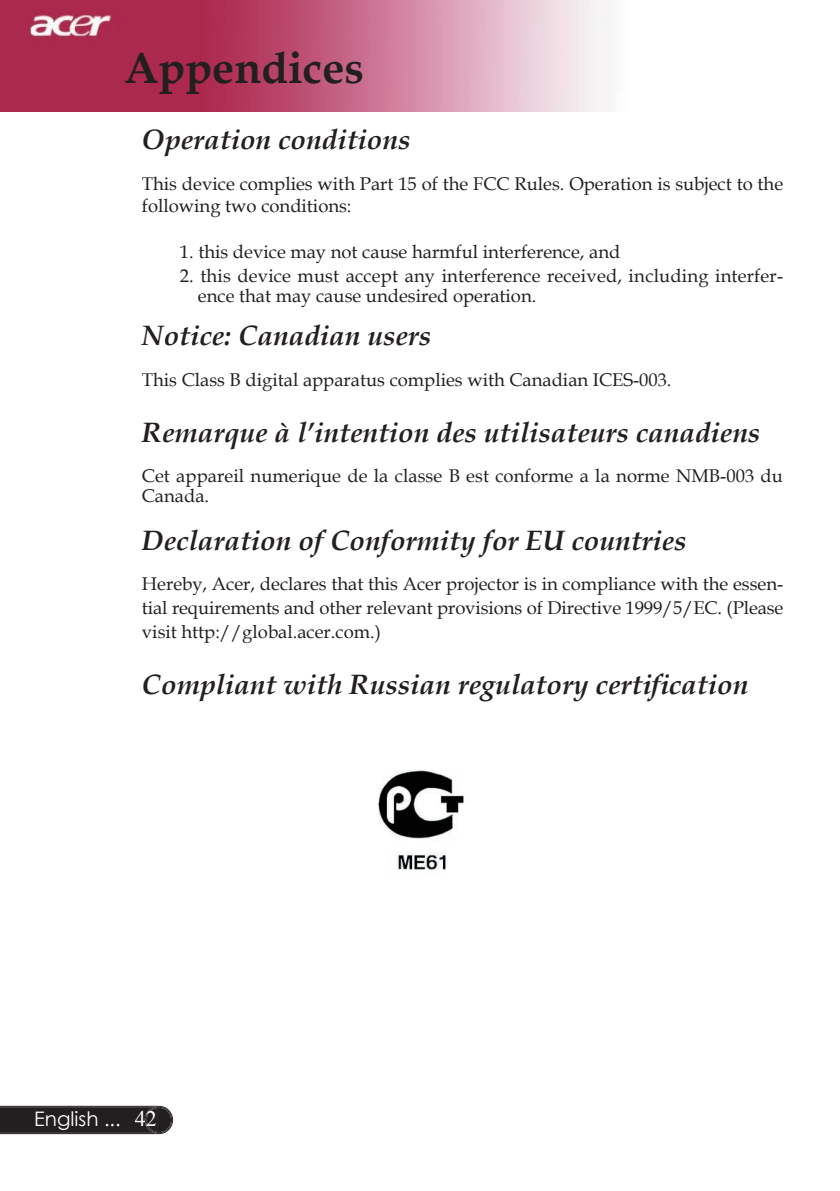
<style>
.page{position:relative;width:840px;height:1191px;background:#fff}
.page>*{position:absolute;margin:0;border:0;box-sizing:border-box;transform-origin:0 0}
.t1{font:700 44px "Book Antiqua";color:#231f20}
.t2{font:italic 700 28px "Book Antiqua";color:#231f20}
.t3{font:20px "Century Gothic";color:#fff}
.t4{font:18.4px/20px "Book Antiqua";color:#231f20}
.s1{font-family:"Times New Roman";font-size:22px}
</style>
<div class="page">
<svg style="left:0;top:1105px;width:173px;height:29px;background:#312d2e"></svg>
<img style="left:0;top:0;width:610px;height:112px">
<img style="left:378px;top:770px;width:86px;height:100px">
<h1 class="t1" style="left:124px;top:38px;width:241px">Appendices</h1>
<h2 class="t2" style="left:142px;top:120px;width:270px">Operation conditions</h2>
<p class="t4" style="left:142px;top:172px;width:642px;line-height:22px">This device complies with Part 15 of the FCC Rules. Operation is subject to the following two conditions:</p>
<p class="t4" style="left:180px;top:241px;width:441px">1. this device may not cause harmful interference, and</p>
<p class="t4" style="left:198px;top:265px;width:586px;text-indent:-18px">2. this device must accept any interference received, including interfer&shy;ence that may cause undesired operation.</p>
<h2 class="t2" style="left:142px;top:316px;width:291px">Notice: Canadian users</h2>
<p class="t4" style="left:142px;top:370px;width:531px">This Class B digital apparatus complies with Canadian ICES-003.</p>
<h2 class="t2" style="left:142px;top:413px;width:619px">Remarque à l’intention des utilisateurs canadiens</h2>
<p class="t4" style="left:142px;top:466px;width:642px">Cet appareil numerique de la classe B est conforme a la norme NMB-003 du<br>Canada.</p>
<h2 class="t2" style="left:142px;top:521px;width:546px">Declaration of Conformity for EU countries</h2>
<p class="t4" style="left:142px;top:572px;width:642px;line-height:24px;text-align:justify">Hereby, Acer, declares that this Acer projector is in compliance with the essen&shy;tial requirements and other relevant provisions of Directive 1999/5/EC. (Please visit http://global.acer.com.)</p>
<h2 class="t2" style="left:142px;top:665px;width:607px">Compliant with Russian regulatory certification</h2>
<p class="t3" style="left:34px;top:1104px;width:124px">English ... <span class="s1">42</span></p>
</div>
